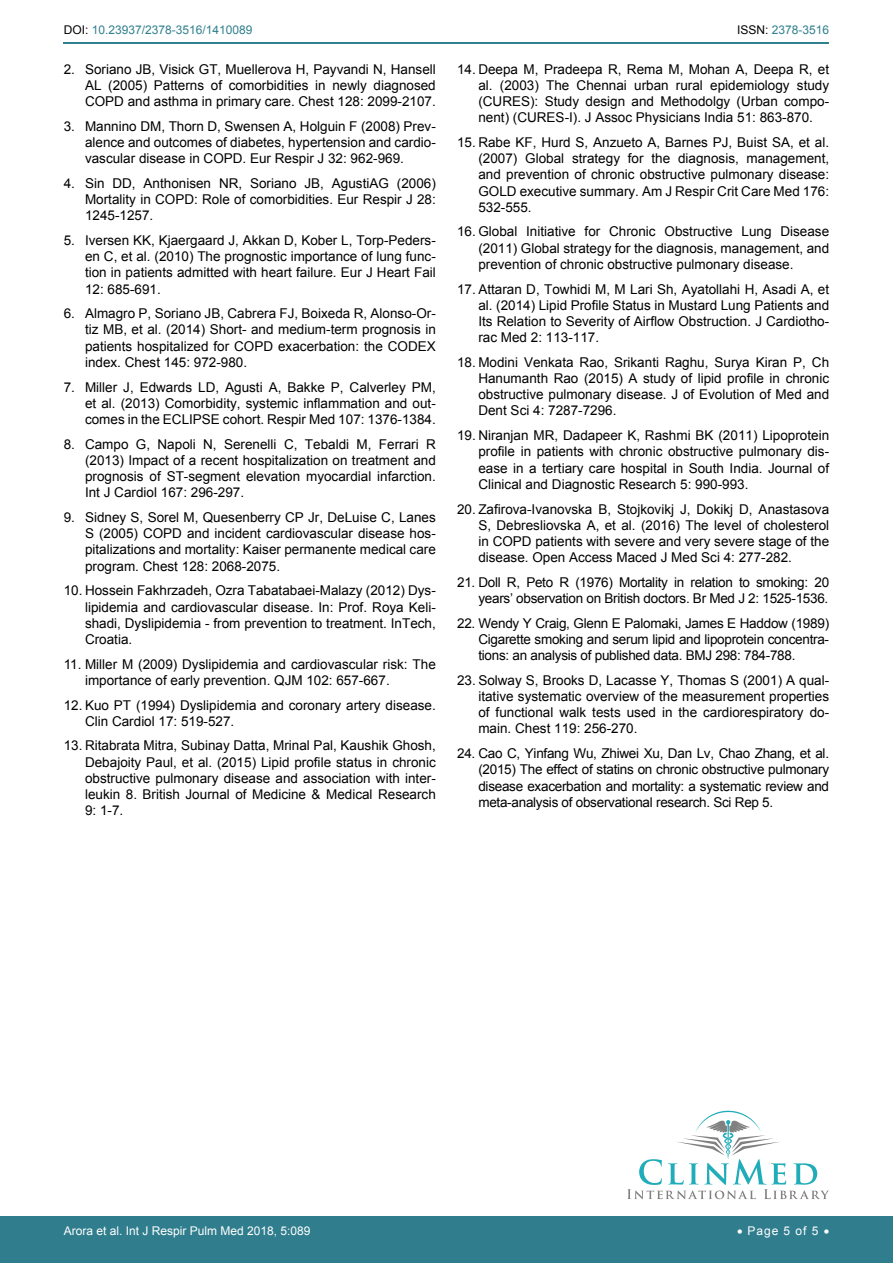
<style>
.page{position:relative;width:893px;height:1263px;background:#fff}
.page>*{position:absolute;margin:0;border:0;box-sizing:border-box;transform-origin:0 0}
.t1{font:13.5px/16.2px "Arial";color:#000;text-align:justify}
.t2{font:13.5px/16.2px "Arial";letter-spacing:-.02em;color:#000;text-align:right}
.t3{font:12px "Arial";color:#fff}
.t4{font:12px "Arial";color:#30808d}
.s1{color:#000}
</style>
<div class="page">
<hr style="left:64px;top:42px;width:765px;height:1px;background:#30808d">
<div style="left:0;top:1217px;width:893px;height:46px;background:#307d8d"></div>
<svg style="left:627px;top:1111px;width:202px;height:88px"></svg>
<p class="t4" style="left:64px;top:22px;width:190px"><span class="s1">DOI:</span> 10.23937/2378-3516/1410089</p>
<p class="t4" style="left:737px;top:22px;width:94px"><span class="s1">ISSN:</span> 2378-3516</p>
<p class="t1" style="left:85px;top:61px;width:352px;text-indent:-21px">2. Soriano JB, Visick GT, Muellerova H, Payvandi N, Hansell AL (2005) Patterns of comorbidities in newly diagnosed COPD and asthma in primary care. Chest 128: 2099-2107.</p>
<p class="t1" style="left:85px;top:118px;width:352px;text-indent:-21px">3. Mannino DM, Thorn D, Swensen A, Holguin F (2008) Prev&shy;alence and outcomes of diabetes, hypertension and cardio&shy;vascular disease in COPD. Eur Respir J 32: 962-969.</p>
<p class="t1" style="left:85px;top:175px;width:352px;text-indent:-21px">4. Sin DD, Anthonisen NR, Soriano JB, AgustiAG (2006)<br>Mortality in COPD: Role of comorbidities. Eur Respir J 28:<br>1245-1257.</p>
<p class="t1" style="left:85px;top:232px;width:352px;text-indent:-21px">5. Iversen KK, Kjaergaard J, Akkan D, Kober L, Torp-Peders&shy;en C, et al. (2010) The prognostic importance of lung func&shy;tion in patients admitted with heart failure. Eur J Heart Fail 12: 685-691.</p>
<p class="t1" style="left:85px;top:306px;width:352px;text-indent:-21px">6. Almagro P, Soriano JB, Cabrera FJ, Boixeda R, Alonso-Or&shy;tiz MB, et al. (2014) Short- and medium-term prognosis in patients hospitalized for COPD exacerbation: the CODEX index. Chest 145: 972-980.</p>
<p class="t1" style="left:85px;top:379px;width:352px;text-indent:-21px">7. Miller J, Edwards LD, Agusti A, Bakke P, Calverley PM, et al. (2013) Comorbidity, systemic inflammation and out&shy;comes in the ECLIPSE cohort. Respir Med 107: 1376-1384.</p>
<p class="t1" style="left:85px;top:436px;width:352px;text-indent:-21px">8. Campo G, Napoli N, Serenelli C, Tebaldi M, Ferrari R (2013) Impact of a recent hospitalization on treatment and prognosis of ST-segment elevation myocardial infarction.<br>Int J Cardiol 167: 296-297.</p>
<p class="t1" style="left:85px;top:509px;width:352px;text-indent:-21px">9. Sidney S, Sorel M, Quesenberry CP Jr, DeLuise C, Lanes S (2005) COPD and incident cardiovascular disease hos&shy;pitalizations and mortality: Kaiser permanente medical care program. Chest 128: 2068-2075.</p>
<p class="t1" style="left:85px;top:583px;width:352px;text-indent:-21px">10. Hossein Fakhrzadeh, Ozra Tabatabaei-Malazy (2012) Dys&shy;lipidemia and cardiovascular disease. In: Prof. Roya Keli&shy;shadi, Dyslipidemia - from prevention to treatment. InTech, Croatia.</p>
<p class="t1" style="left:85px;top:656px;width:352px;text-indent:-21px">11. Miller M (2009) Dyslipidemia and cardiovascular risk: The importance of early prevention. QJM 102: 657-667.</p>
<p class="t1" style="left:85px;top:697px;width:352px;text-indent:-21px">12. Kuo PT (1994) Dyslipidemia and coronary artery disease.<br>Clin Cardiol 17: 519-527.</p>
<p class="t1" style="left:85px;top:738px;width:352px;text-indent:-21px">13. Ritabrata Mitra, Subinay Datta, Mrinal Pal, Kaushik Ghosh, Debajoity Paul, et al. (2015) Lipid profile status in chronic obstructive pulmonary disease and association with inter&shy;leukin 8. British Journal of Medicine &amp; Medical Research 9: 1-7.</p>
<p class="t1" style="left:478px;top:61px;width:352px;text-indent:-21px">14. Deepa M, Pradeepa R, Rema M, Mohan A, Deepa R, et al. (2003) The Chennai urban rural epidemiology study (CURES): Study design and Methodolgy (Urban compo&shy;nent) (CURES-I). J Assoc Physicians India 51: 863-870.</p>
<p class="t1" style="left:478px;top:134px;width:352px;text-indent:-21px">15. Rabe KF, Hurd S, Anzueto A, Barnes PJ, Buist SA, et al. (2007) Global strategy for the diagnosis, management, and prevention of chronic obstructive pulmonary disease:<br>GOLD executive summary. Am J Respir Crit Care Med 176:<br>532-555.</p>
<p class="t1" style="left:478px;top:224px;width:352px;text-indent:-21px">16. Global Initiative for Chronic Obstructive Lung Disease (2011) Global strategy for the diagnosis, management, and prevention of chronic obstructive pulmonary disease.</p>
<p class="t1" style="left:478px;top:281px;width:352px;text-indent:-21px">17. Attaran D, Towhidi M, M Lari Sh, Ayatollahi H, Asadi A, et al. (2014) Lipid Profile Status in Mustard Lung Patients and Its Relation to Severity of Airflow Obstruction. J Cardiotho&shy;rac Med 2: 113-117.</p>
<p class="t1" style="left:478px;top:354px;width:352px;text-indent:-21px">18. Modini Venkata Rao, Srikanti Raghu, Surya Kiran P, Ch Hanumanth Rao (2015) A study of lipid profile in chronic obstructive pulmonary disease. J of Evolution of Med and Dent Sci 4: 7287-7296.</p>
<p class="t1" style="left:478px;top:427px;width:352px;text-indent:-21px">19. Niranjan MR, Dadapeer K, Rashmi BK (2011) Lipoprotein profile in patients with chronic obstructive pulmonary dis&shy;ease in a tertiary care hospital in South India. Journal of Clinical and Diagnostic Research 5: 990-993.</p>
<p class="t1" style="left:478px;top:501px;width:352px;text-indent:-21px">20. Zafirova-Ivanovska B, Stojkovikj J, Dokikj D, Anastasova S, Debresliovska A, et al. (2016) The level of cholesterol in COPD patients with severe and very severe stage of the disease. Open Access Maced J Med Sci 4: 277-282.</p>
<p class="t2" style="left:457px;top:574px;width:374px">21. Doll R, Peto R (1976) Mortality in relation to smoking: 20 years’ observation on British doctors. Br Med J 2: 1525-1536.</p>
<p class="t1" style="left:478px;top:615px;width:352px;text-indent:-21px">22. Wendy Y Craig, Glenn E Palomaki, James E Haddow (1989)<br>Cigarette smoking and serum lipid and lipoprotein concentra&shy;tions: an analysis of published data. BMJ 298: 784-788.</p>
<p class="t1" style="left:478px;top:672px;width:352px;text-indent:-21px">23. Solway S, Brooks D, Lacasse Y, Thomas S (2001) A qual&shy;itative systematic overview of the measurement properties of functional walk tests used in the cardiorespiratory do&shy;main. Chest 119: 256-270.</p>
<p class="t1" style="left:478px;top:745px;width:352px;text-indent:-21px">24. Cao C, Yinfang Wu, Zhiwei Xu, Dan Lv, Chao Zhang, et al. (2015) The effect of statins on chronic obstructive pulmonary disease exacerbation and mortality: a systematic review and meta-analysis of observational research. Sci Rep 5.</p>
<p class="t3" style="left:64px;top:1223px;width:248px">Arora et al. Int J Respir Pulm Med 2018, 5:089</p>
<p class="t3" style="left:737px;top:1223px;width:94px">• Page 5 of 5 •</p>
</div>
